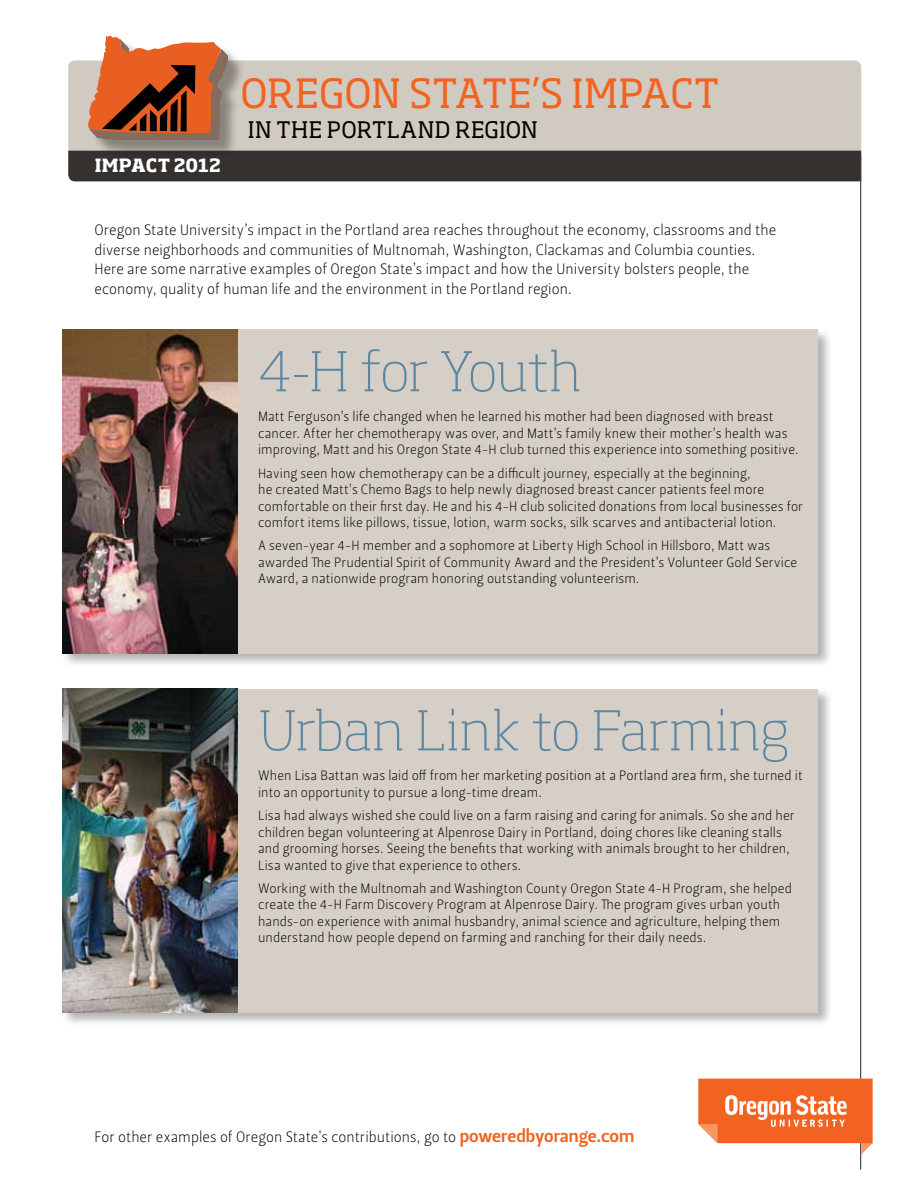
<style>
.page{position:relative;width:918px;height:1188px;background:#fff}
.page>*{position:absolute;margin:0;border:0;box-sizing:border-box;transform-origin:0 0}
.t1{font:200 54px "Soho Std";color:#5d87a1}
.t2{font:200 54px "Soho Std";letter-spacing:-.025em;color:#5d87a1}
.t3{font:39.75px "Soho Std";color:#f26322}
.t4{font:22.5px "Soho Std";letter-spacing:.02em;color:#000}
.t5{font:700 18px "Soho Std";color:#fff}
.t6{font:15px/19.5px "Leitura Sans Grot 1";color:#000}
.t7{font:13.5px/16.5px "Leitura Sans Grot 1";letter-spacing:.005em;color:#000}
.s1{font-family:"Leitura Sans Grot 3";font-size:18px;color:#f26322}
</style>
<div class="page">
<div style="left:68px;top:60px;width:793px;height:91px;background:#d1cac1"></div>
<div style="left:91px;top:39px;width:154px;height:120px;background:#000;opacity:.35"></div>
<svg style="left:88px;top:36px;width:139px;height:104px;background:#b26542"></svg>
<div style="left:68px;top:151px;width:793px;height:30px;background:#34312f"></div>
<hr style="left:860px;top:155px;width:1px;height:1014px;background:#403e3f">
<svg style="left:698px;top:1079px;width:175px;height:76px"></svg>
<div style="left:61px;top:687px;width:773px;height:341px;background:#000;opacity:.3"></div>
<div style="left:62px;top:689px;width:756px;height:324px;background:#d6cfc7"></div>
<img style="left:62px;top:689px;width:176px;height:324px">
<div style="left:61px;top:328px;width:773px;height:341px;background:#000;opacity:.3"></div>
<div style="left:62px;top:329px;width:756px;height:324px;background:#d6cfc7"></div>
<img style="left:62px;top:329px;width:176px;height:324px">
<h3 class="t5" style="left:95px;top:154px;width:127px">IMPACT 2012</h3>
<h2 class="t3" style="left:240px;top:69px;width:481px">OREGON STATE’S IMPACT</h2>
<h3 class="t4" style="left:248px;top:116px;width:291px">IN THE PORTLAND REGION</h3>
<p class="t6" style="left:94px;top:221px;width:683px">Oregon State University’s impact in the Portland area reaches throughout the economy, classrooms and the diverse neighborhoods and communities of Multnomah, Washington, Clackamas and Columbia counties.<br>Here are some narrative examples of Oregon State’s impact and how the University bolsters people, the economy, quality of human life and the environment in the Portland region.</p>
<h1 class="t2" style="left:258px;top:338px;width:325px">4-H for Youth</h1>
<p class="t7" style="left:258px;top:409px;width:542px">Matt Ferguson’s life changed when he learned his mother had been diagnosed with breast cancer. After her chemotherapy was over, and Matt’s family knew their mother’s health was improving, Matt and his Oregon State 4-H club turned this experience into something positive.</p>
<p class="t7" style="left:258px;top:465px;width:546px">Having seen how chemotherapy can be a difficult journey, especially at the beginning,<br>he created Matt’s Chemo Bags to help newly diagnosed breast cancer patients feel more comfortable on their first day. He and his 4-H club solicited donations from local businesses for comfort items like pillows, tissue, lotion, warm socks, silk scarves and antibacterial lotion.</p>
<p class="t7" style="left:258px;top:538px;width:541px">A seven-year 4-H member and a sophomore at Liberty High School in Hillsboro, Matt was awarded The Prudential Spirit of Community Award and the President’s Volunteer Gold Service<br>Award, a nationwide program honoring outstanding volunteerism.</p>
<h1 class="t1" style="left:258px;top:697px;width:533px">Urban Link to Farming</h1>
<p class="t7" style="left:258px;top:768px;width:546px">When Lisa Battan was laid off from her marketing position at a Portland area firm, she turned it into an opportunity to pursue a long-time dream.</p>
<p class="t7" style="left:258px;top:807px;width:538px">Lisa had always wished she could live on a farm raising and caring for animals. So she and her children began volunteering at Alpenrose Dairy in Portland, doing chores like cleaning stalls and grooming horses. Seeing the benefits that working with animals brought to her children, Lisa wanted to give that experience to others.</p>
<p class="t7" style="left:258px;top:880px;width:535px">Working with the Multnomah and Washington County Oregon State 4-H Program, she helped create the 4-H Farm Discovery Program at Alpenrose Dairy. The program gives urban youth hands-on experience with animal husbandry, animal science and agriculture, helping them understand how people depend on farming and ranching for their daily needs.</p>
<p class="t6" style="left:94px;top:1128px;width:541px">For other examples of Oregon State’s contributions, go to <span class="s1">poweredbyorange.com</span></p>
</div>
